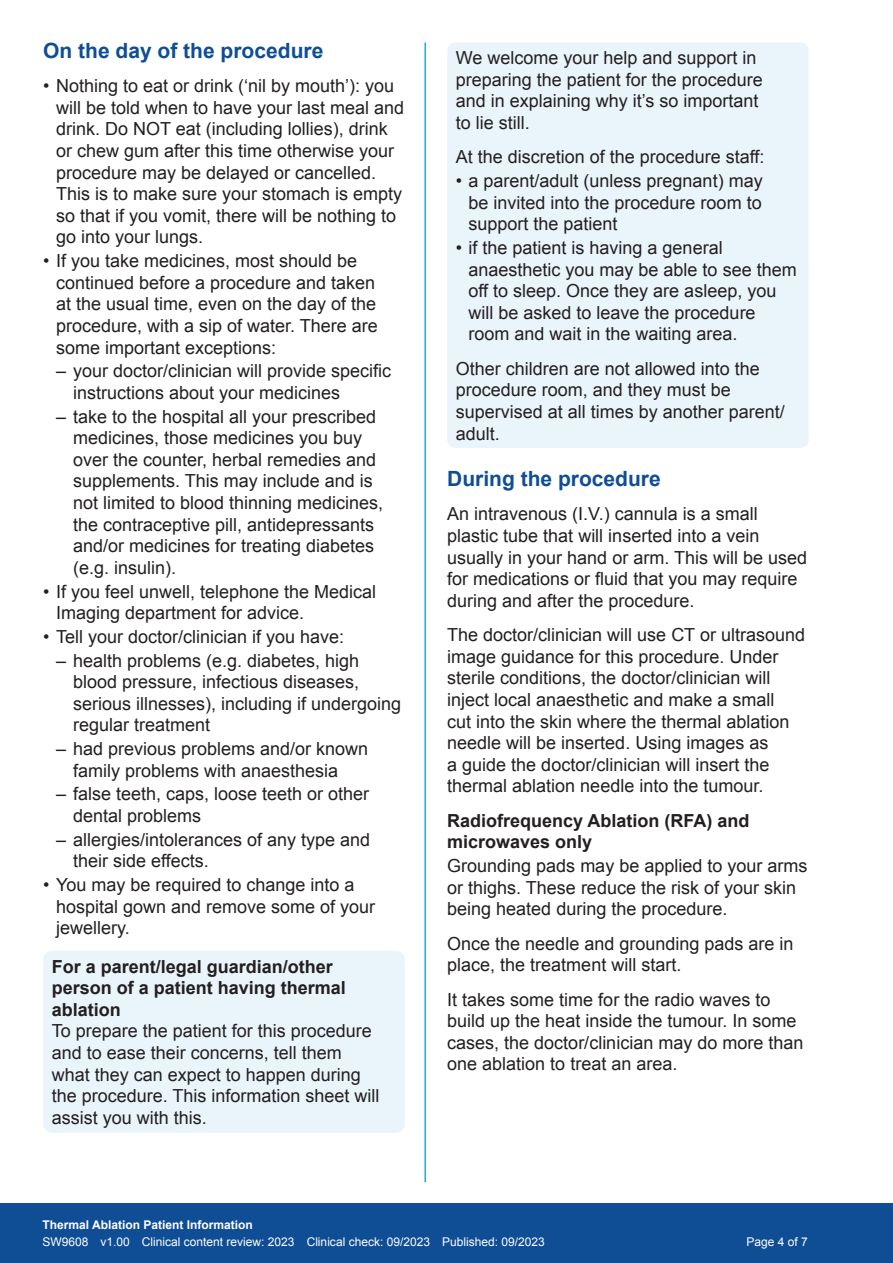
<style>
.page{position:relative;width:893px;height:1263px;background:#fff}
.page>*{position:absolute;margin:0;border:0;box-sizing:border-box;transform-origin:0 0}
.t1{font:700 21px "Arial";color:#0f4d95}
.t2{font:18px/21.6px "Arial";color:#231f20}
.t3{font:700 18px/21.6px "Arial";color:#231f20}
.t4{font:12px "Arial";color:#fff}
.t5{font:700 12px "Arial";color:#fff}
</style>
<div class="page">
<div style="left:0;top:1203px;width:893px;height:60px;background:#0f4d95"></div>
<hr style="left:424px;top:43px;width:2px;height:1139px;background:#24aae1">
<div style="left:447px;top:43px;width:362px;height:405px;background:#eaf4fb;border-radius:9px"></div>
<div style="left:43px;top:951px;width:362px;height:182px;background:#eaf4fb;border-radius:9px"></div>
<p class="t1" style="left:43px;top:37px;width:282px">On the day of the procedure</p>
<p class="t2" style="left:56px;top:75px;width:350px;text-indent:-13px">• Nothing to eat or drink (‘nil by mouth’): you will be told when to have your last meal and drink. Do NOT eat (including lollies), drink or chew gum after this time otherwise your procedure may be delayed or cancelled.<br>This is to make sure your stomach is empty so that if you vomit, there will be nothing to go into your lungs.</p>
<p class="t2" style="left:56px;top:250px;width:323px;text-indent:-13px">• If you take medicines, most should be continued before a procedure and taken at the usual time, even on the day of the procedure, with a sip of water. There are some important exceptions:</p>
<p class="t2" style="left:73px;top:360px;width:320px;text-indent:-17px">– your doctor/clinician will provide specific instructions about your medicines</p>
<p class="t2" style="left:73px;top:406px;width:312px;text-indent:-17px">– take to the hospital all your prescribed medicines, those medicines you buy over the counter, herbal remedies and supplements. This may include and is not limited to blood thinning medicines, the contraceptive pill, antidepressants and/or medicines for treating diabetes (e.g. insulin).</p>
<p class="t2" style="left:56px;top:581px;width:322px;text-indent:-13px">• If you feel unwell, telephone the Medical<br>Imaging department for advice.</p>
<p class="t2" style="left:43px;top:626px;width:302px">• Tell your doctor/clinician if you have:</p>
<p class="t2" style="left:73px;top:650px;width:330px;text-indent:-17px">– health problems (e.g. diabetes, high blood pressure, infectious diseases, serious illnesses), including if undergoing regular treatment</p>
<p class="t2" style="left:73px;top:738px;width:297px;text-indent:-17px">– had previous problems and/or known family problems with anaesthesia</p>
<p class="t2" style="left:73px;top:783px;width:298px;text-indent:-17px">– false teeth, caps, loose teeth or other dental problems</p>
<p class="t2" style="left:73px;top:829px;width:299px;text-indent:-17px">– allergies/intolerances of any type and their side effects.</p>
<p class="t2" style="left:56px;top:874px;width:321px;text-indent:-13px">• You may be required to change into a hospital gown and remove some of your jewellery.</p>
<p class="t3" style="left:52px;top:956px;width:296px">For a parent/legal guardian/other person of a patient having thermal ablation</p>
<p class="t2" style="left:52px;top:1020px;width:329px">To prepare the patient for this procedure and to ease their concerns, tell them what they can expect to happen during the procedure. This information sheet will assist you with this.</p>
<p class="t2" style="left:456px;top:47px;width:309px">We welcome your help and support in preparing the patient for the procedure and in explaining why it’s so important to lie still.</p>
<p class="t2" style="left:456px;top:146px;width:310px">At the discretion of the procedure staff:</p>
<p class="t2" style="left:468px;top:170px;width:296px;text-align:justify;text-indent:-13px">• a parent/adult (unless pregnant) may be invited into the procedure room to support the patient</p>
<p class="t2" style="left:468px;top:237px;width:330px;text-indent:-13px">• if the patient is having a general anaesthetic you may be able to see them off to sleep. Once they are asleep, you will be asked to leave the procedure room and wait in the waiting area.</p>
<p class="t2" style="left:456px;top:358px;width:331px">Other children are not allowed into the procedure room, and they must be supervised at all times by another parent/ adult.</p>
<p class="t1" style="left:447px;top:465px;width:215px">During the procedure</p>
<p class="t2" style="left:447px;top:503px;width:361px">An intravenous (I.V.) cannula is a small plastic tube that will inserted into a vein usually in your hand or arm. This will be used for medications or fluid that you may require during and after the procedure.</p>
<p class="t2" style="left:447px;top:624px;width:359px">The doctor/clinician will use CT or ultrasound image guidance for this procedure. Under sterile conditions, the doctor/clinician will inject local anaesthetic and make a small<br>cut into the skin where the thermal ablation needle will be inserted. Using images as<br>a guide the doctor/clinician will insert the thermal ablation needle into the tumour.</p>
<p class="t3" style="left:447px;top:810px;width:304px">Radiofrequency Ablation (RFA) and microwaves only</p>
<p class="t2" style="left:447px;top:855px;width:362px">Grounding pads may be applied to your arms or thighs. These reduce the risk of your skin being heated during the procedure.</p>
<p class="t2" style="left:447px;top:933px;width:348px">Once the needle and grounding pads are in place, the treatment will start.</p>
<p class="t2" style="left:447px;top:989px;width:358px">It takes some time for the radio waves to build up the heat inside the tumour. In some cases, the doctor/clinician may do more than one ablation to treat an area.</p>
<p class="t5" style="left:43px;top:1217px;width:212px">Thermal Ablation Patient Information</p>
<p class="t4" style="left:43px;top:1234px;width:504px">SW9608 v1.00 Clinical content review: 2023 Clinical check: 09/2023 Published: 09/2023</p>
<p class="t4" style="left:746px;top:1234px;width:63px">Page 4 of 7</p>
</div>
